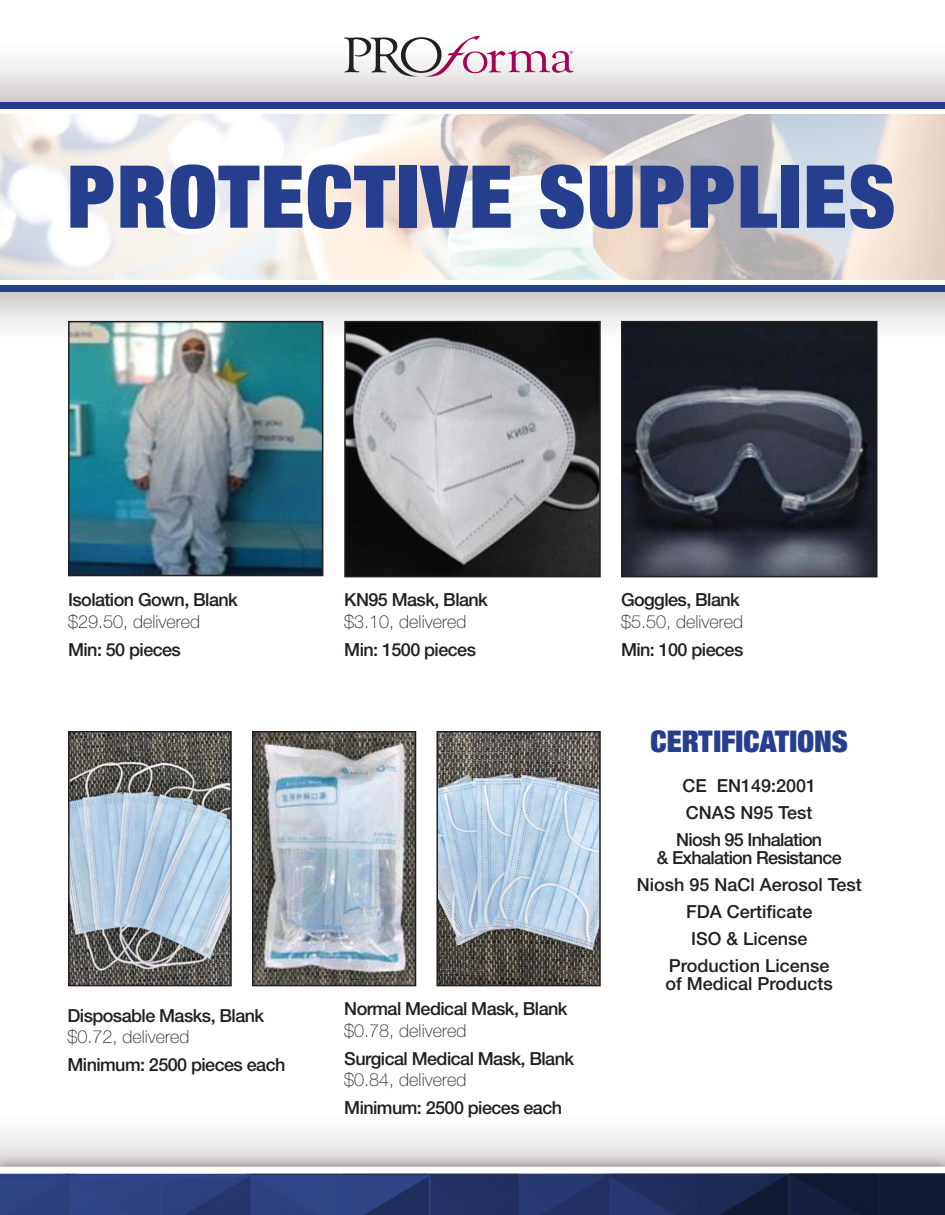
<style>
.page{position:relative;width:945px;height:1215px;background:#fff}
.page>*{position:absolute;margin:0;border:0;box-sizing:border-box;transform-origin:0 0}
.t1{font:900 condensed 87px "Helvetica Neue LT Std";letter-spacing:.02em;color:#253f8e}
.t2{font:900 condensed 30px "Helvetica Neue LT Std";color:#253f8e}
.t3{font:500 18px/27px "Helvetica Neue LT Std";letter-spacing:-.03em;color:#231f20;text-align:center}
.t4{font:500 18px/27px "Helvetica Neue LT Std";color:#231f20;text-align:center}
.t5{font:100 18px "Helvetica Neue LT Std";color:#231f20}
</style>
<div class="page">
<svg style="left:0;top:1133px;width:945px;height:21px"></svg>
<div style="left:0;top:291px;width:945px;height:88px;background:linear-gradient(to bottom,#dad8d7,#fff)"></div>
<div style="left:0;top:0;width:945px;height:102px;background:linear-gradient(to bottom,#fff,#dcdad9)"></div>
<img style="left:71px;top:734px;width:158px;height:249px">
<div style="left:68px;top:731px;width:164px;height:255px;border:2px solid #231f20"></div>
<img style="left:439px;top:734px;width:159px;height:249px">
<div style="left:436px;top:731px;width:165px;height:255px;border:2px solid #231f20"></div>
<img style="left:255px;top:734px;width:158px;height:249px">
<div style="left:252px;top:731px;width:164px;height:255px;border:2px solid #231f20"></div>
<img style="left:347px;top:324px;width:251px;height:250px">
<div style="left:344px;top:321px;width:257px;height:256px;border:2px solid #231f20"></div>
<img style="left:624px;top:324px;width:250px;height:250px">
<div style="left:621px;top:321px;width:256px;height:256px;border:2px solid #231f20"></div>
<img style="left:71px;top:324px;width:249px;height:249px">
<div style="left:68px;top:321px;width:255px;height:255px;border:2px solid #231f20"></div>
<div style="left:0;top:285px;width:945px;height:6px;background:#253f8e"></div>
<div style="left:0;top:102px;width:945px;height:6px;background:#253f8e"></div>
<img style="left:0;top:114px;width:945px;height:165px">
<svg style="left:344px;top:36px;width:229px;height:42px"></svg>
<div style="left:0;top:1154px;width:945px;height:61px;background:#231f20;opacity:.5"></div>
<svg style="left:0;top:1167px;width:945px;height:48px;background:#404e7a"></svg>
<h1 class="t1" style="left:67px;top:141px;width:830px">PROTECTIVE SUPPLIES</h1>
<p class="t3" style="left:68px;top:586px;width:171px">Isolation Gown, Blank</p>
<p class="t5" style="left:68px;top:611px;width:134px">$29.50, delivered</p>
<p class="t3" style="left:68px;top:636px;width:114px">Min: 50 pieces</p>
<p class="t3" style="left:68px;top:1002px;width:198px">Disposable Masks, Blank</p>
<p class="t5" style="left:68px;top:1027px;width:124px">$0.72, delivered</p>
<p class="t3" style="left:68px;top:1051px;width:219px">Minimum: 2500 pieces each</p>
<p class="t3" style="left:344px;top:586px;width:145px">KN95 Mask, Blank</p>
<p class="t5" style="left:344px;top:611px;width:124px">$3.10, delivered</p>
<p class="t3" style="left:344px;top:636px;width:133px">Min: 1500 pieces</p>
<p class="t3" style="left:344px;top:995px;width:225px">Normal Medical Mask, Blank</p>
<p class="t5" style="left:344px;top:1020px;width:124px">$0.78, delivered</p>
<p class="t3" style="left:344px;top:1045px;width:231px">Surgical Medical Mask, Blank</p>
<p class="t5" style="left:344px;top:1070px;width:124px">$0.84, delivered</p>
<p class="t3" style="left:344px;top:1094px;width:219px">Minimum: 2500 pieces each</p>
<p class="t3" style="left:621px;top:586px;width:120px">Goggles, Blank</p>
<p class="t5" style="left:621px;top:611px;width:124px">$5.50, delivered</p>
<p class="t3" style="left:621px;top:636px;width:124px">Min: 100 pieces</p>
<h2 class="t2" style="left:651px;top:723px;width:199px">CERTIFICATIONS</h2>
<p class="t3" style="left:676px;top:772px;width:148px">CE EN149:2001<br>CNAS N95 Test<br>Niosh 95 Inhalation</p>
<p class="t4" style="left:637px;top:844px;width:227px">&amp; Exhalation Resistance<br>Niosh 95 NaCl Aerosol Test<br>FDA Certificate<br>ISO &amp; License<br>Production License</p>
<p class="t4" style="left:666px;top:970px;width:169px">of Medical Products</p>
</div>
